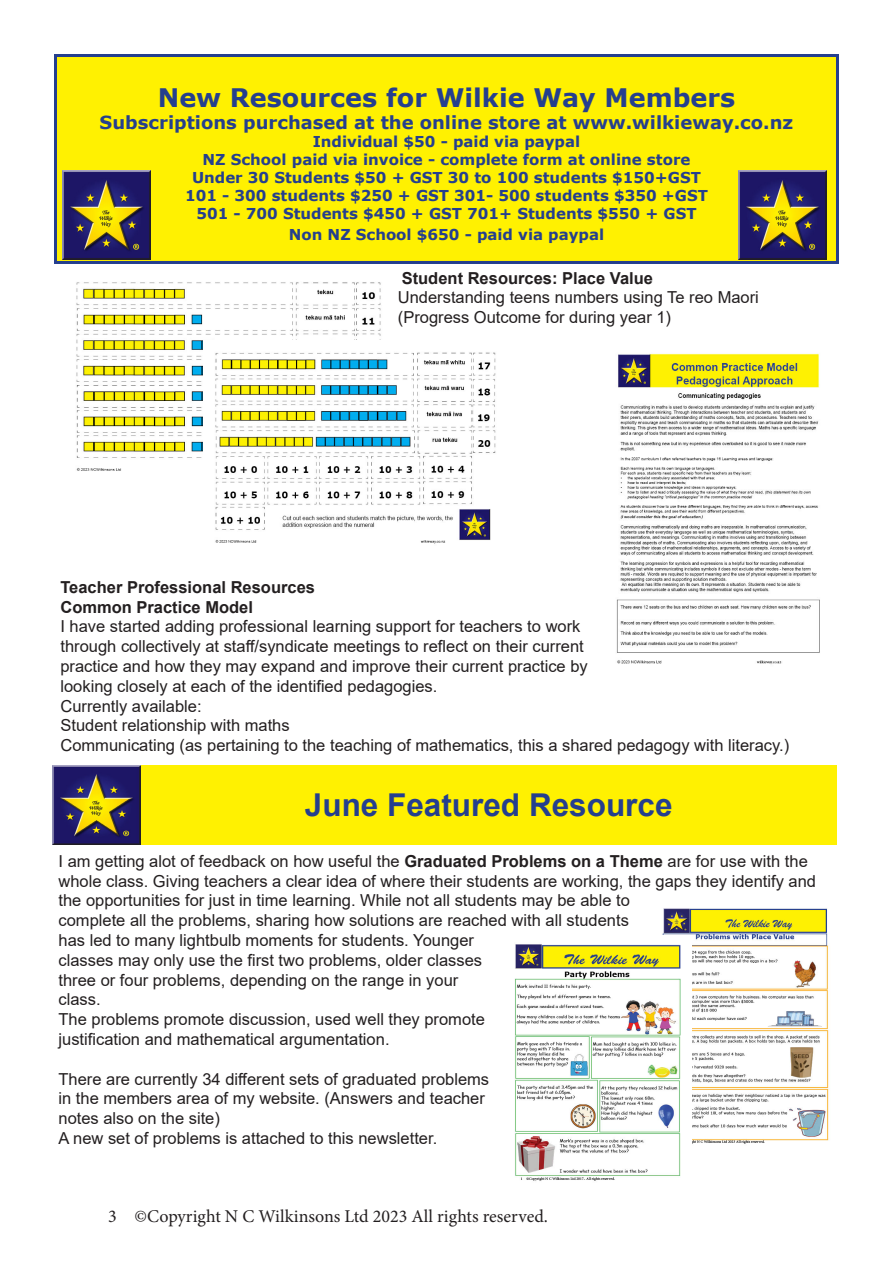
<style>
.page{position:relative;width:893px;height:1263px;background:#fff}
.page>*{position:absolute;margin:0;border:0;box-sizing:border-box;transform-origin:0 0}
.t1{font:700 31.5px "Arial";color:#253f8e}
.t2{font:700 25.5px "Verdana";color:#253f8e}
.t3{font:700 18px "Verdana";color:#253f8e}
.t4{font:18px "Minion Pro";color:#231f20}
.t5{font:16.5px/19.8px "Arial";color:#231f20}
.t6{font:700 16.5px "Arial";color:#231f20}
.t7{font:700 15px "Verdana";color:#253f8e}
.s1{font-weight:700}
</style>
<div class="page">
<div style="left:56px;top:56px;width:781px;height:206px;background:#fff101"></div>
<div style="left:54px;top:54px;width:785px;height:210px;border:3px solid #253f8e"></div>
<img style="left:63px;top:170px;width:88px;height:89px">
<img style="left:738px;top:170px;width:88px;height:89px">
<div style="left:52px;top:765px;width:785px;height:79px;background:#fff101"></div>
<img style="left:52px;top:765px;width:88px;height:79px">
<img style="left:76px;top:282px;width:305px;height:189px">
<img style="left:203px;top:341px;width:293px;height:203px">
<img style="left:662px;top:908px;width:167px;height:236px">
<img style="left:514px;top:935px;width:177px;height:246px">
<img style="left:616px;top:353px;width:204px;height:311px">
<p class="t2" style="left:158px;top:80px;width:579px">New Resources for Wilkie Way Members</p>
<p class="t3" style="left:100px;top:109px;width:695px">Subscriptions purchased at the online store at www.wilkieway.co.nz</p>
<p class="t7" style="left:313px;top:131px;width:269px">Individual $50 - paid via paypal</p>
<p class="t7" style="left:203px;top:149px;width:489px">NZ School paid via invoice - complete form at online store</p>
<p class="t7" style="left:192px;top:167px;width:510px">Under 30 Students $50 + GST 30 to 100 students $150+GST</p>
<p class="t7" style="left:185px;top:185px;width:524px">101 - 300 students $250 + GST 301- 500 students $350 +GST</p>
<p class="t7" style="left:196px;top:203px;width:502px">501 - 700 Students $450 + GST 701+ Students $550 + GST</p>
<p class="t7" style="left:289px;top:224px;width:317px">Non NZ School $650 - paid via paypal</p>
<p class="t6" style="left:402px;top:266px;width:253px">Student Resources: Place Value</p>
<p class="t5" style="left:398px;top:287px;width:363px">Understanding teens numbers using Te reo Maori (Progress Outcome for during year 1)</p>
<p class="t6" style="left:60px;top:575px;width:256px">Teacher Professional Resources</p>
<p class="t6" style="left:60px;top:595px;width:194px">Common Practice Model</p>
<p class="t5" style="left:60px;top:617px;width:529px">I have started adding professional learning support for teachers to work through collectively at staff/syndicate meetings to reflect on their current practice and how they may expand and improve their current practice by looking closely at each of the identified pedagogies.</p>
<p class="t5" style="left:60px;top:696px;width:143px">Currently available:</p>
<p class="t5" style="left:60px;top:716px;width:231px">Student relationship with maths</p>
<p class="t5" style="left:60px;top:735px;width:730px">Communicating (as pertaining to the teaching of mathematics, this a shared pedagogy with literacy.)</p>
<p class="t1" style="left:305px;top:783px;width:369px">June Featured Resource</p>
<p class="t5" style="left:58px;top:851px;width:759px">I am getting alot of feedback on how useful the <span class="s1">Graduated Problems on a Theme</span> are for use with the whole class. Giving teachers a clear idea of where their students are working, the gaps they identify and the opportunities for just in time learning. While not all students may be able to<br>complete all the problems, sharing how solutions are reached with all students<br>has led to many lightbulb moments for students. Younger<br>classes may only use the first two problems, older classes<br>three or four problems, depending on the range in your<br>class.</p>
<p class="t5" style="left:58px;top:1009px;width:428px">The problems promote discussion, used well they promote justification and mathematical argumentation.</p>
<p class="t5" style="left:58px;top:1069px;width:432px">There are currently 34 different sets of graduated problems in the members area of my website. (Answers and teacher notes also on the site)</p>
<p class="t5" style="left:58px;top:1128px;width:380px">A new set of problems is attached to this newsletter.</p>
<p class="t4" style="left:108px;top:1204px;width:441px">3 ©Copyright N C Wilkinsons Ltd 2023 All rights reserved.</p>
</div>
